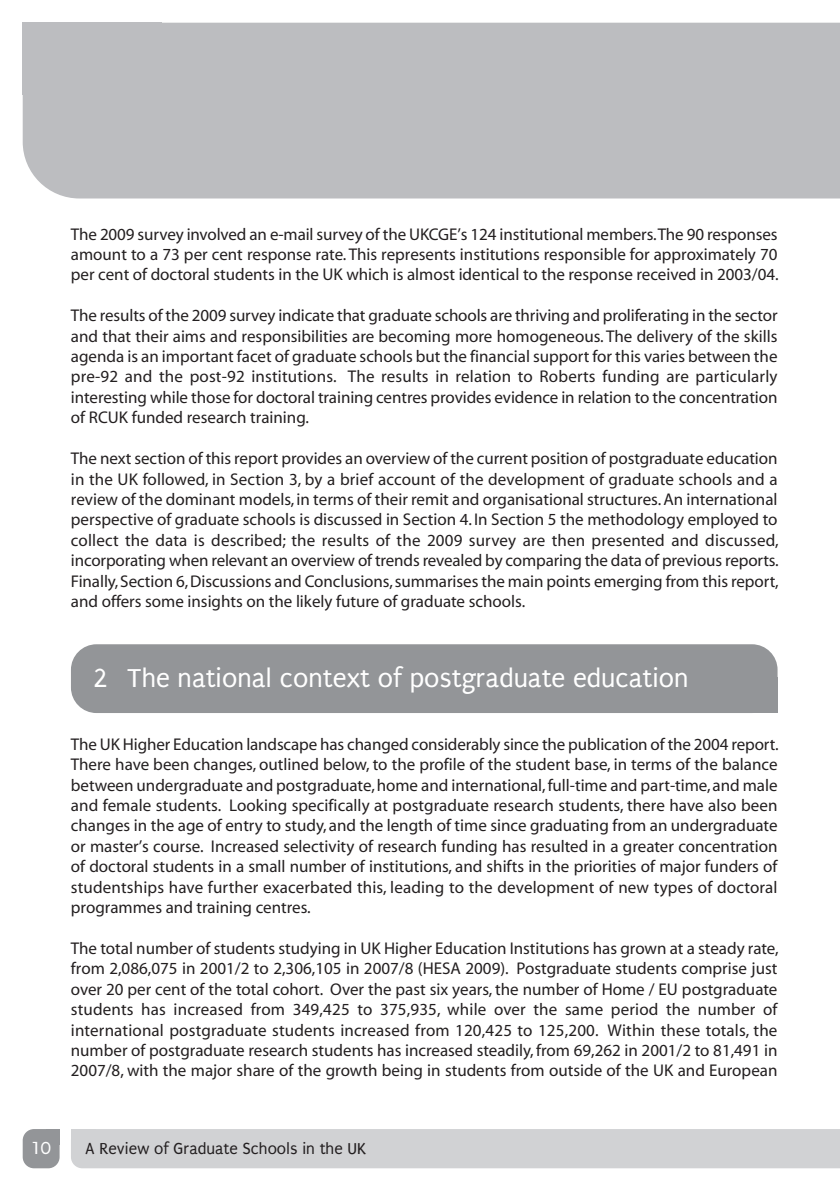
<style>
.page{position:relative;width:840px;height:1191px;background:#fff}
.page>*{position:absolute;margin:0;border:0;box-sizing:border-box;transform-origin:0 0}
.t1{font:28px "Puritan";color:#fff}
.t2{font:19px "Puritan";color:#fff}
.t3{font:17px/20.4px "Myriad";color:#231f20;text-align:justify}
.t4{font:17px "Puritan";color:#231f20}
</style>
<div class="page">
<div style="left:23px;top:1129px;width:37px;height:39px;background:#939598;border-radius:11px"></div>
<div style="left:71px;top:1129px;width:768px;height:39px;background:#d1d2d4"></div>
<div style="left:71px;top:1129px;width:24px;height:15px;background:#d1d2d4"></div>
<div style="left:46px;top:1129px;width:14px;height:15px;background:#939598"></div>
<div style="left:23px;top:23px;width:816px;height:175px;background:#bcbdc0"></div>
<div style="left:23px;top:23px;width:139px;height:72px;background:#bcbdc0"></div>
<div style="left:71px;top:644px;width:706px;height:69px;background:#939598;border-radius:26px"></div>
<div style="left:713px;top:677px;width:64px;height:36px;background:#939598"></div>
<p class="t3" style="left:71px;top:225px;width:709px">The 2009 survey involved an e-mail survey of the UKCGE’s 124 institutional members.The 90 responses amount to a 73 per cent response rate. This represents institutions responsible for approximately 70 per cent of doctoral students in the UK which is almost identical to the response received in 2003/04.</p>
<p class="t3" style="left:71px;top:307px;width:707px">The results of the 2009 survey indicate that graduate schools are thriving and proliferating in the sector and that their aims and responsibilities are becoming more homogeneous. The delivery of the skills agenda is an important facet of graduate schools but the financial support for this varies between the pre-92 and the post-92 institutions. The results in relation to Roberts funding are particularly interesting while those for doctoral training centres provides evidence in relation to the concentration of RCUK funded research training.</p>
<p class="t3" style="left:71px;top:450px;width:709px">The next section of this report provides an overview of the current position of postgraduate education in the UK followed, in Section 3, by a brief account of the development of graduate schools and a review of the dominant models, in terms of their remit and organisational structures.An international perspective of graduate schools is discussed in Section 4. In Section 5 the methodology employed to collect the data is described; the results of the 2009 survey are then presented and discussed, incorporating when relevant an overview of trends revealed by comparing the data of previous reports.<br>Finally,Section 6,Discussions and Conclusions,summarises the main points emerging from this report, and offers some insights on the likely future of graduate schools.</p>
<h1 class="t1" style="left:93px;top:663px;width:597px">2 The national context of postgraduate education</h1>
<p class="t3" style="left:71px;top:735px;width:709px">The UK Higher Education landscape has changed considerably since the publication of the 2004 report.<br>There have been changes, outlined below, to the profile of the student base, in terms of the balance between undergraduate and postgraduate,home and international,full-time and part-time,and male and female students. Looking specifically at postgraduate research students, there have also been changes in the age of entry to study, and the length of time since graduating from an undergraduate or master’s course. Increased selectivity of research funding has resulted in a greater concentration of doctoral students in a small number of institutions, and shifts in the priorities of major funders of studentships have further exacerbated this, leading to the development of new types of doctoral programmes and training centres.</p>
<p class="t3" style="left:71px;top:939px;width:709px">The total number of students studying in UK Higher Education Institutions has grown at a steady rate, from 2,086,075 in 2001/2 to 2,306,105 in 2007/8 (HESA 2009). Postgraduate students comprise just over 20 per cent of the total cohort. Over the past six years, the number of Home / EU postgraduate students has increased from 349,425 to 375,935, while over the same period the number of international postgraduate students increased from 120,425 to 125,200. Within these totals, the number of postgraduate research students has increased steadily,from 69,262 in 2001/2 to 81,491 in 2007/8, with the major share of the growth being in students from outside of the UK and European</p>
<p class="t2" style="left:32px;top:1138px;width:21px">10</p>
<p class="t4" style="left:85px;top:1139px;width:282px">A Review of Graduate Schools in the UK</p>
</div>
